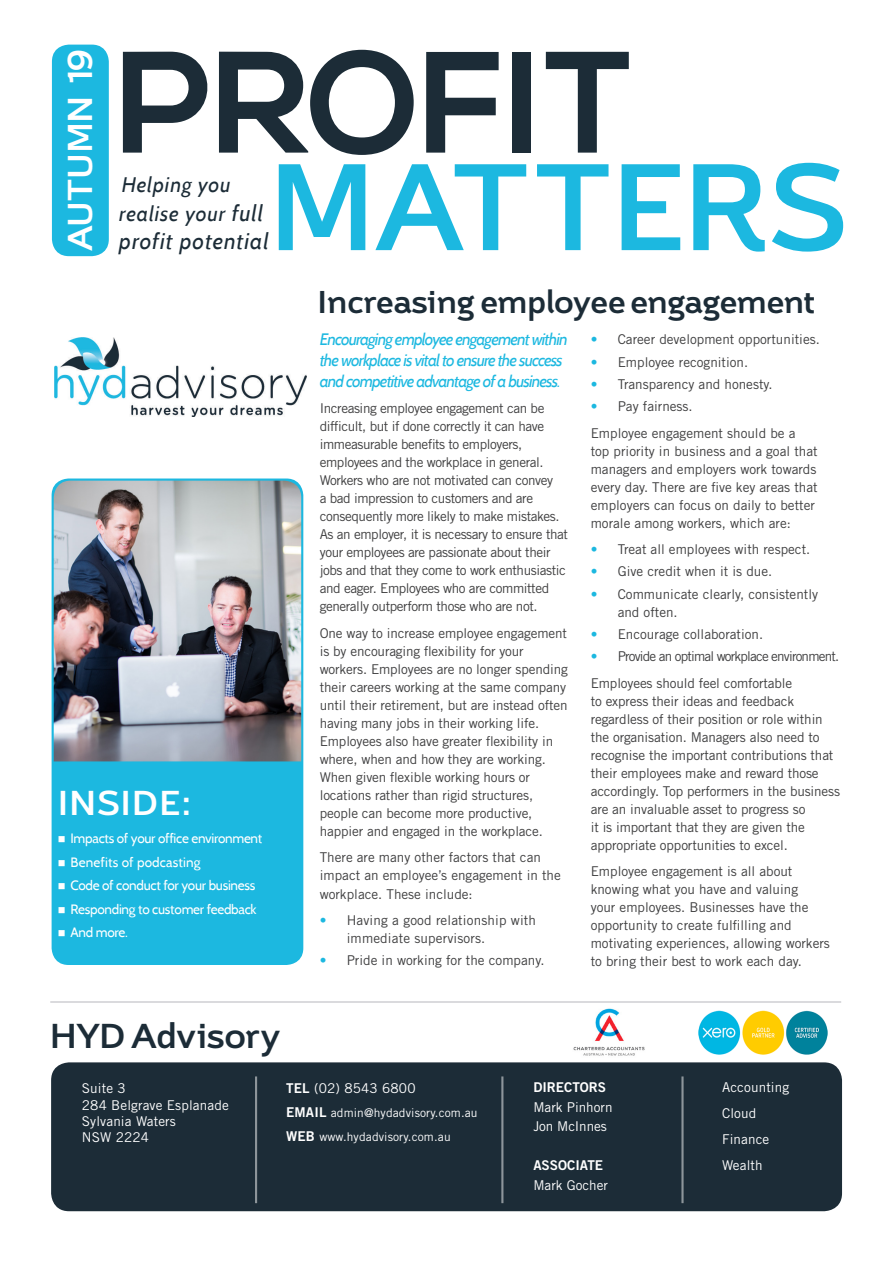
<style>
.page{position:relative;width:893px;height:1263px;background:#fff}
.page>*{position:absolute;margin:0;border:0;box-sizing:border-box;transform-origin:0 0}
.Title_-_Article{font:700 144px "Nexa";letter-spacing:-.01em;color:#1c2c37}
.t1{font:700 34.5px "Brisko Sans";color:#fff}
.t2{font:700 34.5px "Brisko Sans";letter-spacing:-.01em;color:#1c2c37}
.Body_Text{font:700 31.5px "Brisko Sans";letter-spacing:-.03em;color:#1c2c37}
.t3{font:italic 22.5px "Cabin";letter-spacing:.045em;color:#1c2c37}
.t4{font:italic 21px/28.5px "Cabin";letter-spacing:.04em;color:#1c2c37}
.Body_Text-2{font:italic 16.5px/21px "Cabin";letter-spacing:-.05em;color:#1cb8e0}
.Body_Text-3{font:13.5px/18px "Trade Gothic LT Std";letter-spacing:-.01em;color:#3e3e3f}
.Body_Text-4{font:13.5px/18px "Trade Gothic LT Std";letter-spacing:-.03em;color:#3e3e3f}
.t5{font:13.5px/19.5px "Trade Gothic LT Std";letter-spacing:.01em;color:#fff}
.t6{font:13.5px "Cabin";letter-spacing:-.02em;color:#fff}
.Body_Text-5{font:13.5px/18px "Trade Gothic LT Std";letter-spacing:.01em;color:#3e3e3f}
.Body_Text-6{font:13.5px "Trade Gothic LT Std";letter-spacing:-.06em;color:#3e3e3f}
.t7{font:13.5px "Cabin";letter-spacing:.01em;color:#fff}
.t8{font:13.5px "Trade Gothic LT Std Bd 2";color:#fff}
.t9{font:12px "Trade Gothic LT Std";letter-spacing:.01em;color:#fff}
.s1{font-size:22.5px}
.s2{font-size:15px}
.s3{font-family:"Trade Gothic LT Std Bd 2";color:#1cb8e0}
.s4{font-family:"Trade Gothic LT Std Bd 2"}
.s5{font-family:"Trade Gothic LT Std Bd 2";font-size:13.5px}
</style>
<div class="page">
<div style="left:52px;top:478px;width:251px;height:487px;background:#1cb8e0;border-radius:17px"></div>
<img style="left:54px;top:481px;width:247px;height:280px">
<svg style="left:279px;top:163px;width:564px;height:89px"></svg>
<div style="left:52px;top:45px;width:57px;height:211px;background:#1cb8e0;border-radius:17px"></div>
<img style="left:55px;top:338px;width:252px;height:78px">
<div style="left:51px;top:1062px;width:791px;height:149px;background:#1c2c37;border-radius:18px"></div>
<hr style="left:255px;top:1076px;width:2px;height:127px;background:#fff">
<hr style="left:501px;top:1076px;width:2px;height:127px;background:#fff">
<hr style="left:681px;top:1076px;width:3px;height:127px;background:#fff">
<img style="left:573px;top:1008px;width:72px;height:48px">
<img style="left:698px;top:1010px;width:130px;height:45px">
<hr style="left:50px;top:1001px;width:791px;height:1px;background:#bbbbc0">
<p class="t1" style="left:58px;top:251px;width:204px;rotate:-90deg">AUTUMN 19</p>
<p class="Title_-_Article" style="left:116px;top:20px;width:519px">PROFIT</p>
<p class="t4" style="left:119px;top:171px;width:145px">Helping you realise your <span class="s1">full</span></p>
<p class="t3" style="left:119px;top:228px;width:151px">profit potential</p>
<p class="Body_Text" style="left:317px;top:282px;width:499px">Increasing employee engagement</p>
<p class="t1" style="left:58px;top:780px;width:135px">INSIDE:</p>
<p class="t6" style="left:71px;top:830px;width:193px">Impacts of your office environment</p>
<p class="t7" style="left:71px;top:854px;width:131px">Benefits of podcasting</p>
<p class="t6" style="left:71px;top:877px;width:186px">Code of conduct for your business</p>
<p class="t6" style="left:71px;top:901px;width:188px">Responding to customer feedback</p>
<p class="t6" style="left:71px;top:924px;width:59px">And more.</p>
<p class="t2" style="left:50px;top:1014px;width:232px">HYD Advisory</p>
<p class="Body_Text-2" style="left:320px;top:328px;width:249px">Encouraging employee engagement within the workplace is vital to ensure the success and competitive advantage of a business<span class="s2">.</span></p>
<p class="Body_Text-4" style="left:320px;top:399px;width:250px">Increasing employee engagement can be difficult, but if done correctly it can have immeasurable benefits to employers, employees and the workplace in general.<br>Workers who are not motivated can convey<br>a bad impression to customers and are consequently more likely to make mistakes.<br>As an employer, it is necessary to ensure that your employees are passionate about their jobs and that they come to work enthusiastic and eager. Employees who are committed generally outperform those who are not.</p>
<p class="Body_Text-3" style="left:320px;top:624px;width:250px">One way to increase employee engagement is by encouraging flexibility for your workers. Employees are no longer spending their careers working at the same company until their retirement, but are instead often having many jobs in their working life.<br>Employees also have greater flexibility in where, when and how they are working.<br>When given flexible working hours or locations rather than rigid structures, people can become more productive, happier and engaged in the workplace.</p>
<p class="Body_Text-3" style="left:320px;top:848px;width:243px">There are many other factors that can impact an employee’s engagement in the workplace. These include:</p>
<p class="Body_Text-5" style="left:347px;top:911px;width:191px;text-indent:-27px"><span class="s3">•</span> Having a good relationship with immediate supervisors.</p>
<p class="Body_Text-3" style="left:320px;top:951px;width:226px"><span class="s3">•</span> Pride in working for the company.</p>
<p class="Body_Text-3" style="left:591px;top:330px;width:231px"><span class="s3">•</span> Career development opportunities.</p>
<p class="Body_Text-3" style="left:591px;top:353px;width:159px"><span class="s3">•</span> Employee recognition.</p>
<p class="Body_Text-3" style="left:591px;top:375px;width:183px"><span class="s3">•</span> Transparency and honesty.</p>
<p class="Body_Text-3" style="left:591px;top:397px;width:103px"><span class="s3">•</span> Pay fairness.</p>
<p class="Body_Text-3" style="left:591px;top:424px;width:228px">Employee engagement should be a<br>top priority in business and a goal that managers and employers work towards every day. There are five key areas that employers can focus on daily to better morale among workers, which are:</p>
<p class="Body_Text-3" style="left:591px;top:540px;width:221px"><span class="s3">•</span> Treat all employees with respect.</p>
<p class="Body_Text-3" style="left:591px;top:562px;width:183px"><span class="s3">•</span> Give credit when it is due.</p>
<p class="Body_Text-3" style="left:618px;top:585px;width:202px;text-indent:-27px"><span class="s3">•</span> Communicate clearly, consistently and often.</p>
<p class="Body_Text-3" style="left:591px;top:625px;width:174px"><span class="s3">•</span> Encourage collaboration.</p>
<p class="Body_Text-6" style="left:591px;top:648px;width:250px"><span class="s3">•</span> Provide an optimal workplace environment.</p>
<p class="Body_Text-3" style="left:591px;top:674px;width:251px">Employees should feel comfortable<br>to express their ideas and feedback regardless of their position or role within the organisation. Managers also need to recognise the important contributions that their employees make and reward those accordingly. Top performers in the business are an invaluable asset to progress so<br>it is important that they are given the appropriate opportunities to excel.</p>
<p class="Body_Text-3" style="left:591px;top:862px;width:241px">Employee engagement is all about knowing what you have and valuing<br>your employees. Businesses have the opportunity to create fulfilling and motivating experiences, allowing workers to bring their best to work each day.</p>
<p class="t5" style="left:82px;top:1079px;width:45px">Suite 3</p>
<p class="t5" style="left:82px;top:1096px;width:148px;line-height:16.2px">284 Belgrave Esplanade<br>Sylvania Waters</p>
<p class="t5" style="left:82px;top:1127px;width:69px">NSW 2224</p>
<p class="t5" style="left:286px;top:1078px;width:131px"><span class="s4">TEL</span> (02) 8543 6800</p>
<p class="t9" style="left:286px;top:1105px;width:193px"><span class="s5">EMAIL</span> admin@hydadvisory.com.au</p>
<p class="t9" style="left:286px;top:1129px;width:166px"><span class="s5">WEB</span> www.hydadvisory.com.au</p>
<p class="t5" style="left:533px;top:1077px;width:81px"><span class="s4">DIRECTORS<br></span>Mark Pinhorn<br>Jon McInnes</p>
<p class="t8" style="left:533px;top:1157px;width:71px">ASSOCIATE</p>
<p class="t5" style="left:533px;top:1175px;width:76px">Mark Gocher</p>
<p class="t5" style="left:722px;top:1077px;width:69px">Accounting</p>
<p class="t5" style="left:722px;top:1103px;width:36px">Cloud</p>
<p class="t5" style="left:722px;top:1129px;width:49px">Finance</p>
<p class="t5" style="left:722px;top:1155px;width:42px">Wealth</p>
</div>
